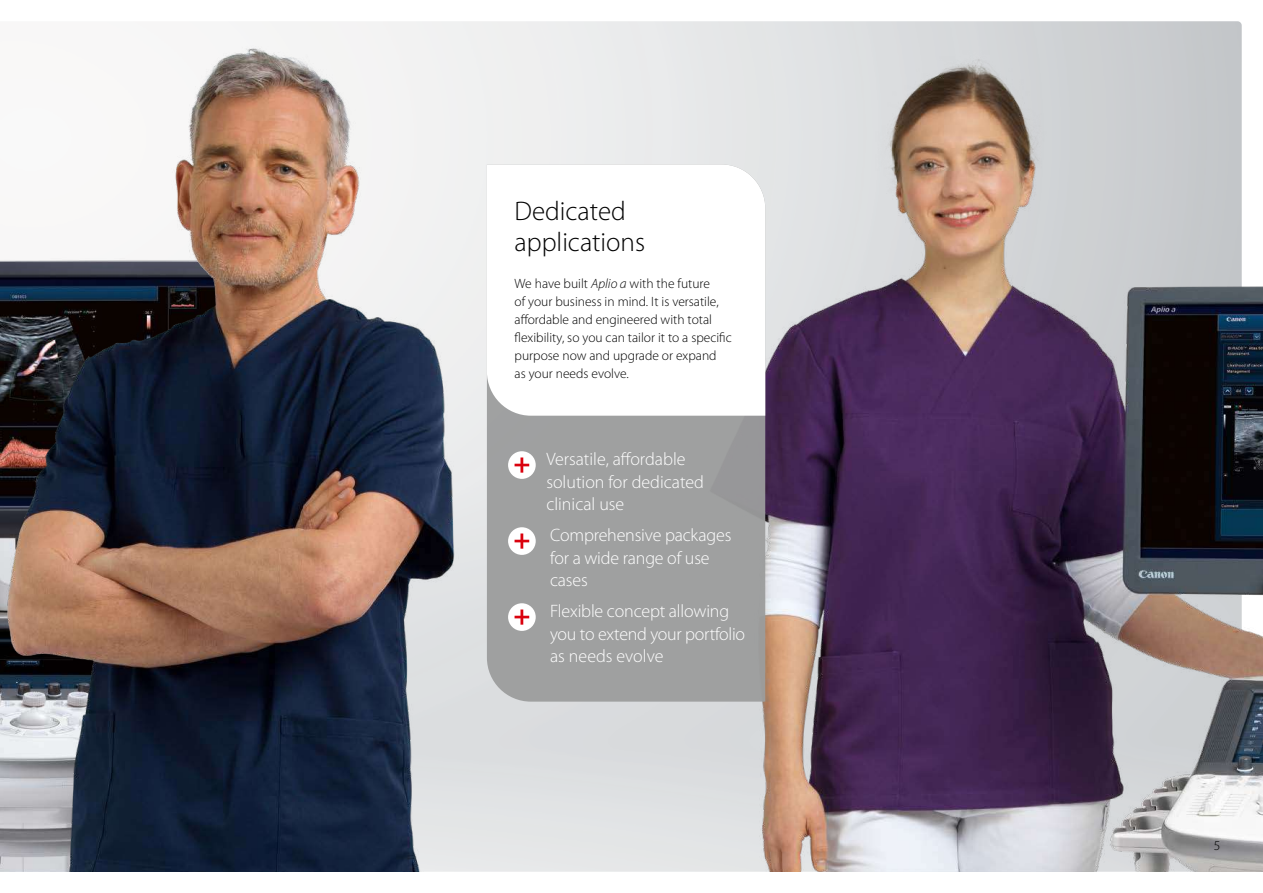
<style>
.page{position:relative;width:1263px;height:893px;background:#fff}
.page>*{position:absolute;margin:0;border:0;box-sizing:border-box;transform-origin:0 0}
.t1{font:300 27px/31.8px "Myriad Pro";color:#000}
.t2{font:300 18px/22.5px "Myriad Pro";letter-spacing:-.01em;color:#fff}
.t3{font:300 13.5px/18.1px "Myriad Pro";color:#000}
.s1{font-style:italic}
</style>
<div class="page">
<img style="left:564px;top:21px;width:699px;height:851px">
<img style="left:0;top:43px;width:521px;height:829px">
<div style="left:487px;top:416px;width:278px;height:286px;background:#9fa0a0"></div>
<svg style="left:487px;top:164px;width:278px;height:252px"></svg>
<div style="left:508px;top:451px;width:28px;height:28px;background:#fff;border-radius:50%"></div>
<svg style="left:514px;top:457px;width:15px;height:16px"></svg>
<div style="left:508px;top:527px;width:28px;height:28px;background:#fff;border-radius:50%"></div>
<svg style="left:514px;top:533px;width:15px;height:16px"></svg>
<div style="left:508px;top:603px;width:28px;height:28px;background:#fff;border-radius:50%"></div>
<svg style="left:514px;top:609px;width:15px;height:16px"></svg>
<h1 class="t1" style="left:514px;top:195px;width:132px">Dedicated applications</h1>
<p class="t3" style="left:514px;top:274px;width:219px">We have built <span class="s1">Aplio a</span> with the future<br>of your business in mind. It is versatile, affordable and engineered with total flexibility, so you can tailor it to a specific purpose now and upgrade or expand<br>as your needs evolve.</p>
<h2 class="t2" style="left:546px;top:448px;width:159px">Versatile, affordable solution for dedicated clinical use</h2>
<h2 class="t2" style="left:550px;top:524px;width:183px">Comprehensive packages for a wide range of use cases</h2>
<h2 class="t2" style="left:550px;top:600px;width:197px">Flexible concept allowing you to extend your portfolio as needs evolve</h2>
<p class="t3" style="left:1214px;top:837px;width:8px">5</p>
</div>
